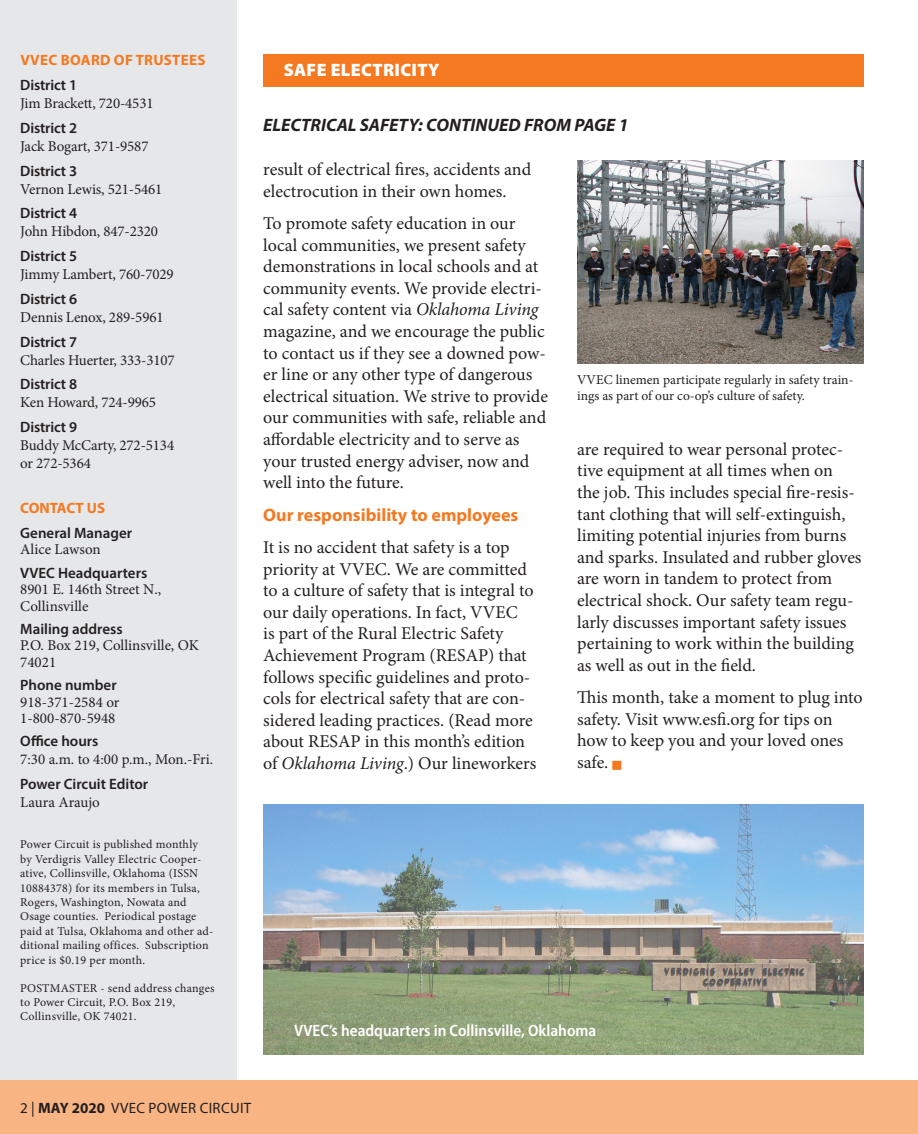
<style>
.page{position:relative;width:918px;height:1134px;background:#fff}
.page>*{position:absolute;margin:0;border:0;box-sizing:border-box;transform-origin:0 0}
.t1{font:18px/21.6px "Minion Pro";color:#231f20}
.t2{font:italic 700 18px "Myriad Pro";color:#231f20}
.t3{font:700 18px "Myriad Pro";color:#f47921}
.t4{font:900 18px "Myriad Pro";letter-spacing:.02em;color:#fff}
.t5{font:600 semi-condensed 16.5px "Myriad Pro";color:#fff}
.t6{font:15px/16.5px "Minion Pro";letter-spacing:-.01em;color:#231f20}
.t7{font:600 15px "Myriad Pro";letter-spacing:-.01em;color:#231f20}
.t8{font:15px "Myriad Pro";letter-spacing:.02em;color:#231f20}
.t9{font:700 15px "Myriad Pro";letter-spacing:.02em;color:#f47921}
.t10{font:700 15px "Myriad Pro";color:#f47921}
.t11{font:13.5px/16.2px "Minion Pro";color:#231f20}
.t12{font:12px/14.4px "Minion Pro";letter-spacing:.02em;color:#231f20}
.s1{font-family:"Myriad Pro";font-weight:600}
.s2{font-style:italic}
.s3{font-weight:700}
</style>
<div class="page">
<div style="left:263px;top:54px;width:601px;height:32px;background:#f47921"></div>
<div style="left:0;top:0;width:236px;height:1080px;background:#e6e7e9"></div>
<div style="left:0;top:1080px;width:918px;height:54px;background:#f8b483"></div>
<img style="left:263px;top:804px;width:601px;height:251px">
<img style="left:577px;top:161px;width:287px;height:202px">
<p class="t9" style="left:20px;top:50px;width:187px">VVEC BOARD OF TRUSTEES</p>
<p class="t7" style="left:20px;top:75px;width:58px">District 1</p>
<p class="t6" style="left:20px;top:95px;width:135px">Jim Brackett, 720-4531</p>
<p class="t7" style="left:20px;top:118px;width:58px">District 2</p>
<p class="t6" style="left:20px;top:138px;width:130px">Jack Bogart, 371-9587</p>
<p class="t7" style="left:20px;top:161px;width:58px">District 3</p>
<p class="t6" style="left:20px;top:181px;width:144px">Vernon Lewis, 521-5461</p>
<p class="t7" style="left:20px;top:204px;width:58px">District 4</p>
<p class="t6" style="left:20px;top:223px;width:139px">John Hibdon, 847-2320</p>
<p class="t7" style="left:20px;top:246px;width:58px">District 5</p>
<p class="t6" style="left:20px;top:266px;width:155px">Jimmy Lambert, 760-7029</p>
<p class="t7" style="left:20px;top:289px;width:58px">District 6</p>
<p class="t6" style="left:20px;top:309px;width:145px">Dennis Lenox, 289-5961</p>
<p class="t7" style="left:20px;top:332px;width:58px">District 7</p>
<p class="t6" style="left:20px;top:352px;width:156px">Charles Huerter, 333-3107</p>
<p class="t7" style="left:20px;top:375px;width:58px">District 8</p>
<p class="t6" style="left:20px;top:394px;width:137px">Ken Howard, 724-9965</p>
<p class="t7" style="left:20px;top:417px;width:58px">District 9</p>
<p class="t6" style="left:20px;top:437px;width:155px">Buddy McCarty, 272-5134</p>
<p class="t6" style="left:20px;top:455px;width:72px">or 272-5364</p>
<p class="t10" style="left:20px;top:498px;width:86px">CONTACT US</p>
<p class="t7" style="left:20px;top:523px;width:113px">General Manager</p>
<p class="t6" style="left:20px;top:541px;width:82px">Alice Lawson</p>
<p class="t6" style="left:20px;top:565px;width:142px"><span class="s1">VVEC Headquarters<br></span>8901 E. 146th Street N.,</p>
<p class="t6" style="left:20px;top:598px;width:70px">Collinsville</p>
<p class="t6" style="left:20px;top:621px;width:180px"><span class="s1">Mailing address<br></span>P.O. Box 219, Collinsville, OK<br>74021</p>
<p class="t6" style="left:20px;top:677px;width:101px"><span class="s1">Phone number<br></span>918-371-2584 or</p>
<p class="t6" style="left:20px;top:710px;width:97px">1-800-870-5948</p>
<p class="t6" style="left:20px;top:733px;width:194px;line-height:18px"><span class="s1">Office hours<br></span>7:30 a.m. to 4:00 p.m., Mon.-Fri.</p>
<p class="t7" style="left:20px;top:774px;width:130px">Power Circuit Editor</p>
<p class="t6" style="left:20px;top:794px;width:81px">Laura Araujo</p>
<p class="t12" style="left:20px;top:837px;width:195px">Power Circuit is published monthly<br>by Verdigris Valley Electric Cooper&shy;ative, Collinsville, Oklahoma (ISSN 10884378) for its members in Tulsa, Rogers, Washington, Nowata and Osage counties. Periodical postage paid at Tulsa, Oklahoma and other ad&shy;ditional mailing offices. Subscription price is $0.19 per month.</p>
<p class="t12" style="left:20px;top:981px;width:196px">POSTMASTER - send address changes to Power Circuit, P.O. Box 219,<br>Collinsville, OK 74021.</p>
<p class="t4" style="left:284px;top:58px;width:157px">SAFE ELECTRICITY</p>
<p class="t2" style="left:263px;top:113px;width:367px">ELECTRICAL SAFETY: CONTINUED FROM PAGE 1</p>
<p class="t1" style="left:263px;top:158px;width:269px">result of electrical fires, accidents and electrocution in their own homes.</p>
<p class="t1" style="left:263px;top:212px;width:286px">To promote safety education in our local communities, we present safety demonstrations in local schools and at community events. We provide electri&shy;cal safety content via <span class="s2">Oklahoma Living </span>magazine, and we encourage the public to contact us if they see a downed pow&shy;er line or any other type of dangerous electrical situation. We strive to provide our communities with safe, reliable and affordable electricity and to serve as your trusted energy adviser, now and well into the future.</p>
<p class="t3" style="left:263px;top:503px;width:257px">Our responsibility to employees</p>
<p class="t1" style="left:263px;top:536px;width:275px">It is no accident that safety is a top priority at VVEC. We are committed to a culture of safety that is integral to our daily operations. In fact, VVEC<br>is part of the Rural Electric Safety Achievement Program (RESAP) that follows specific guidelines and proto&shy;cols for electrical safety that are con&shy;sidered leading practices. (Read more about RESAP in this month’s edition of <span class="s2">Oklahoma Living</span>.) Our lineworkers</p>
<p class="t11" style="left:577px;top:371px;width:278px">VVEC linemen participate regularly in safety train&shy;ings as part of our co-op’s culture of safety.</p>
<p class="t1" style="left:577px;top:438px;width:286px">are required to wear personal protec&shy;tive equipment at all times when on<br>the job. This includes special fire-resis&shy;tant clothing that will self-extinguish, limiting potential injuries from burns and sparks. Insulated and rubber gloves are worn in tandem to protect from electrical shock. Our safety team regu&shy;larly discusses important safety issues pertaining to work within the building as well as out in the field.</p>
<p class="t1" style="left:577px;top:687px;width:287px">This month, take a moment to plug into safety. Visit www.esfi.org for tips on how to keep you and your loved ones safe.</p>
<p class="t5" style="left:294px;top:1020px;width:304px">VVEC’s headquarters in Collinsville, Oklahoma</p>
<p class="t8" style="left:20px;top:1099px;width:233px">2 | <span class="s3">MAY 2020</span> VVEC POWER CIRCUIT</p>
</div>
